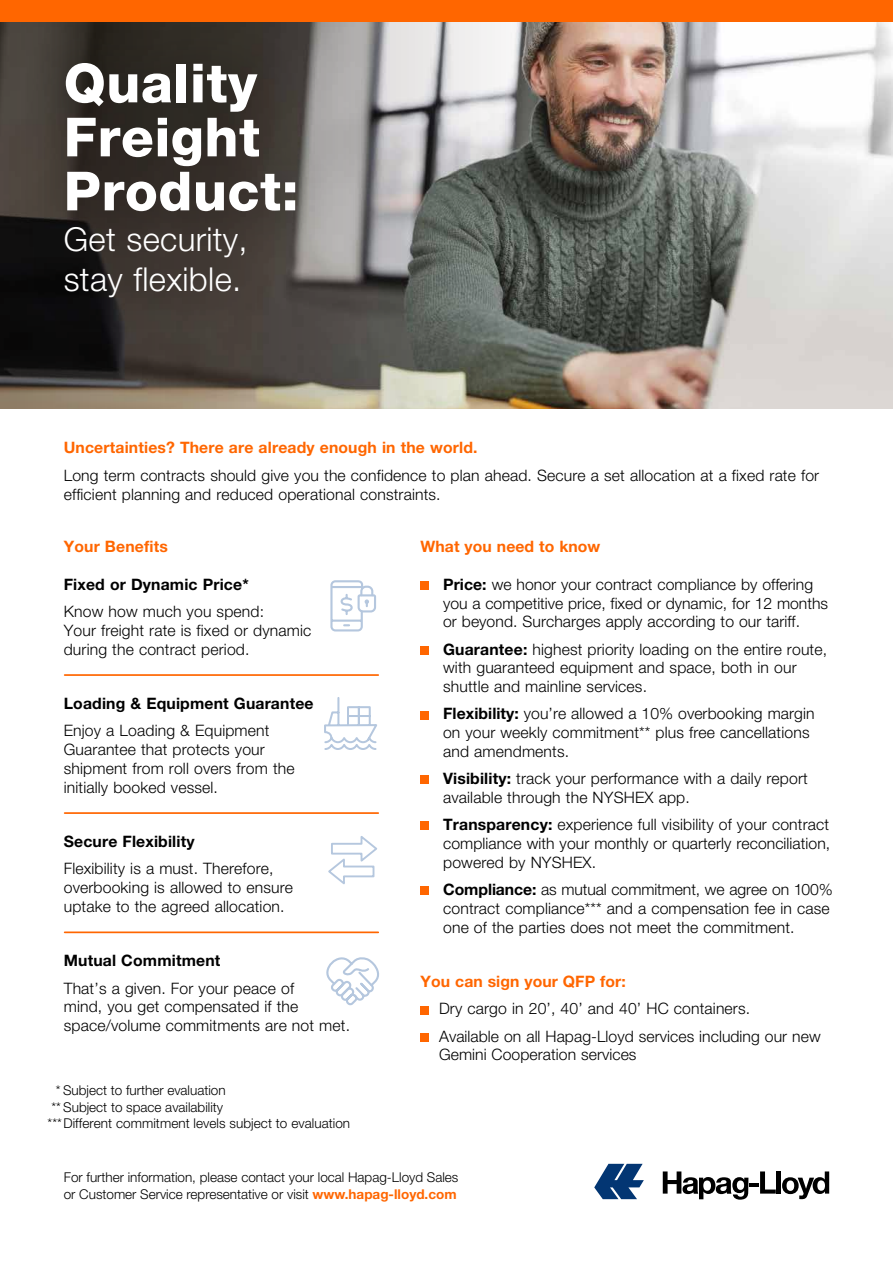
<style>
.page{position:relative;width:893px;height:1263px;background:#fff}
.page>*{position:absolute;margin:0;border:0;box-sizing:border-box;transform-origin:0 0}
.t1{font:800 54px/54px "Helvetica Neue LT Pro";letter-spacing:.01em;color:#fff}
.t2{font:300 33px/40.5px "Helvetica Neue LT Pro";letter-spacing:.01em;color:#fff}
.t3{font:300 15.75px/18.8px "Helvetica Neue LT Pro";letter-spacing:.01em;color:#000}
.t4{font:700 15.75px "Helvetica Neue LT Pro";letter-spacing:.01em;color:#f60}
.t5{font:700 15.75px "Helvetica Neue LT Pro";letter-spacing:.01em;color:#000}
.t6{font:300 13.5px/16.5px "Helvetica Neue LT Pro";color:#000}
.s1{font-weight:700}
.s2{font-weight:700;color:#f60}
</style>
<div class="page">
<img style="left:550px;top:21px;width:343px;height:388px">
<svg style="left:0;top:21px;width:550px;height:388px;background:#797772"></svg>
<div style="left:0;top:0;width:893px;height:21px;background:#f60"></div>
<div style="left:20px;top:19px;width:320px;height:319px;background:#000;opacity:.4"></div>
<div style="left:421px;top:581px;width:8px;height:9px;background:#f60"></div>
<div style="left:421px;top:646px;width:8px;height:9px;background:#f60"></div>
<div style="left:421px;top:711px;width:8px;height:8px;background:#f60"></div>
<div style="left:421px;top:776px;width:8px;height:8px;background:#f60"></div>
<div style="left:421px;top:822px;width:8px;height:8px;background:#f60"></div>
<div style="left:421px;top:886px;width:8px;height:9px;background:#f60"></div>
<div style="left:421px;top:1006px;width:8px;height:8px;background:#f60"></div>
<div style="left:421px;top:1033px;width:8px;height:8px;background:#f60"></div>
<hr style="left:65px;top:674px;width:313px;height:2px;background:#f60">
<hr style="left:65px;top:812px;width:313px;height:2px;background:#f60">
<hr style="left:65px;top:931px;width:313px;height:2px;background:#f60">
<svg style="left:594px;top:1164px;width:50px;height:35px"></svg>
<svg style="left:663px;top:1171px;width:113px;height:29px"></svg>
<hr style="left:777px;top:1171px;width:4px;height:22px;background:#000">
<svg style="left:782px;top:1171px;width:47px;height:28px"></svg>
<svg style="left:330px;top:580px;width:46px;height:52px"></svg>
<svg style="left:326px;top:957px;width:53px;height:49px"></svg>
<svg style="left:328px;top:836px;width:49px;height:49px"></svg>
<svg style="left:324px;top:697px;width:53px;height:53px"></svg>
<h1 class="t1" style="left:64px;top:56px;width:236px">Quality<br>Freight<br>Product:</h1>
<h2 class="t2" style="left:64px;top:218px;width:185px">Get security, stay flexible.</h2>
<p class="t4" style="left:64px;top:438px;width:415px">Uncertainties? There are already enough in the world.</p>
<p class="t3" style="left:64px;top:466px;width:757px">Long term contracts should give you the confidence to plan ahead. Secure a set allocation at a fixed rate for efficient planning and reduced operational constraints.</p>
<p class="t4" style="left:64px;top:537px;width:106px">Your Benefits</p>
<p class="t5" style="left:64px;top:574px;width:186px">Fixed or Dynamic Price*</p>
<p class="t3" style="left:64px;top:602px;width:249px">Know how much you spend:<br>Your freight rate is fixed or dynamic during the contract period.</p>
<p class="t5" style="left:64px;top:694px;width:251px">Loading &amp; Equipment Guarantee</p>
<p class="t3" style="left:64px;top:721px;width:232px">Enjoy a Loading &amp; Equipment<br>Guarantee that protects your shipment from roll overs from the initially booked vessel.</p>
<p class="t4" style="left:421px;top:537px;width:181px">What you need to know</p>
<p class="t3" style="left:443px;top:575px;width:386px"><span class="s1">Price:</span> we honor your contract compliance by offering you a competitive price, fixed or dynamic, for 12 months or beyond. Surcharges apply according to our tariff.</p>
<p class="t3" style="left:443px;top:639px;width:386px"><span class="s1">Guarantee:</span> highest priority loading on the entire route, with guaranteed equipment and space, both in our shuttle and mainline services.</p>
<p class="t3" style="left:443px;top:704px;width:373px"><span class="s1">Flexibility:</span> you’re allowed a 10% overbooking margin on your weekly commitment** plus free cancellations and amendments.</p>
<p class="t3" style="left:443px;top:769px;width:366px"><span class="s1">Visibility:</span> track your performance with a daily report available through the NYSHEX app.</p>
<p class="t3" style="left:443px;top:815px;width:389px;text-align:justify"><span class="s1">Transparency:</span> experience full visibility of your contract compliance with your monthly or quarterly reconciliation, powered by NYSHEX.</p>
<p class="t3" style="left:443px;top:880px;width:391px"><span class="s1">Compliance:</span> as mutual commitment, we agree on 100% contract compliance*** and a compensation fee in case one of the parties does not meet the commitment.</p>
<p class="t5" style="left:64px;top:832px;width:132px">Secure Flexibility</p>
<p class="t3" style="left:64px;top:859px;width:231px">Flexibility is a must. Therefore, overbooking is allowed to ensure uptake to the agreed allocation.</p>
<p class="t5" style="left:64px;top:951px;width:158px">Mutual Commitment</p>
<p class="t3" style="left:64px;top:978px;width:288px">That’s a given. For your peace of<br>mind, you get compensated if the space/volume commitments are not met.</p>
<p class="t4" style="left:421px;top:972px;width:207px">You can sign your QFP for:</p>
<p class="t3" style="left:439px;top:995px;width:383px;line-height:27.3px">Dry cargo in 20’, 40’ and 40’ HC containers.<br>Available on all Hapag-Lloyd services including our new</p>
<p class="t3" style="left:439px;top:1045px;width:199px">Gemini Cooperation services</p>
<p class="t6" style="left:48px;top:1082px;width:304px;text-indent:8px">* Subject to further evaluation<br>** Subject to space availability<br>***Different commitment levels subject to evaluation</p>
<p class="t6" style="left:64px;top:1169px;width:396px">For further information, please contact your local Hapag-Lloyd Sales or Customer Service representative or visit <span class="s2">www.hapag-lloyd.com</span></p>
</div>
